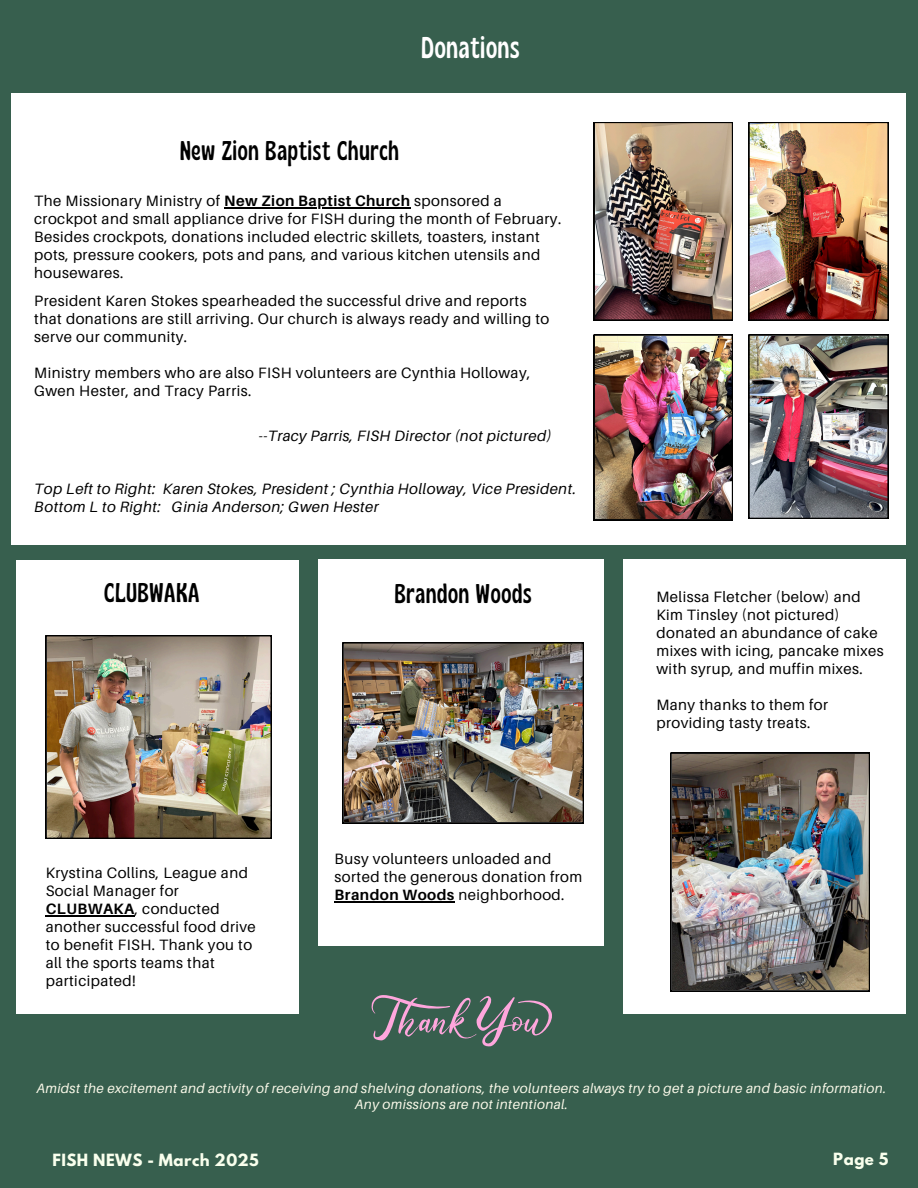
<style>
.page{position:relative;width:918px;height:1188px;background:#375f4e}
.page>*{position:absolute;margin:0;border:0;box-sizing:border-box;transform-origin:0 0}
.t1{font:condensed 30px "Gliker";letter-spacing:.03em;color:#fff}
.t2{font:condensed 27px "Gliker";letter-spacing:.03em;color:#000}
.t3{font:15px/18px "Aileron";letter-spacing:.03em;color:#000}
.t4{font:italic 15px/18px "Aileron";letter-spacing:.03em;color:#000}
.t5{font:700 15px "League Spartan";letter-spacing:.03em;color:#f9ffed}
.t6{font:italic 13.5px/15.8px "Aileron";letter-spacing:.03em;color:#faf9e9;text-align:center}
.s1{font-weight:700}
</style>
<div class="page">
<div style="left:17px;top:560px;width:282px;height:454px;background:#fff"></div>
<img style="left:46px;top:635px;width:226px;height:204px">
<div style="left:319px;top:560px;width:285px;height:386px;background:#fff"></div>
<img style="left:343px;top:642px;width:240px;height:181px">
<div style="left:623px;top:560px;width:283px;height:454px;background:#fff"></div>
<img style="left:671px;top:753px;width:199px;height:238px">
<div style="left:11px;top:94px;width:895px;height:451px;background:#fff"></div>
<img style="left:749px;top:122px;width:139px;height:198px">
<img style="left:594px;top:122px;width:139px;height:198px">
<img style="left:749px;top:335px;width:139px;height:184px">
<img style="left:594px;top:335px;width:139px;height:185px">
<hr style="left:224px;top:207px;width:186px;height:2px;background:#000">
<svg style="left:371px;top:995px;width:181px;height:52px"></svg>
<hr style="left:46px;top:915px;width:89px;height:1px;background:#000">
<hr style="left:335px;top:902px;width:120px;height:1px;background:#000">
<p class="t1" style="left:421px;top:29px;width:100px">Donations</p>
<h2 class="t2" style="left:180px;top:134px;width:220px">New Zion Baptist Church</h2>
<p class="t3" style="left:34px;top:192px;width:469px">The Missionary Ministry of <span class="s1">New Zion Baptist Church</span> sponsored a</p>
<p class="t3" style="left:34px;top:210px;width:529px">crockpot and small appliance drive for FISH during the month of February.<br>Besides crockpots, donations included electric skillets, toasters, instant pots, pressure cookers, pots and pans, and various kitchen utensils and housewares.</p>
<h2 class="t3" style="left:34px;top:291px;width:517px">President Karen Stokes spearheaded the successful drive and reports that donations are still arriving. Our church is always ready and willing to serve our community.</h2>
<h4 class="t3" style="left:34px;top:363px;width:498px">Ministry members who are also FISH volunteers are Cynthia Holloway,<br>Gwen Hester, and Tracy Parris.</h4>
<h4 class="t4" style="left:259px;top:426px;width:294px">--Tracy Parris, FISH Director (not pictured)</h4>
<h4 class="t4" style="left:34px;top:479px;width:543px">Top Left to Right: Karen Stokes, President ; Cynthia Holloway, Vice President.<br>Bottom L to Right: Ginia Anderson; Gwen Hester</h4>
<p class="t2" style="left:104px;top:576px;width:97px">CLUBWAKA</p>
<h1 class="t2" style="left:395px;top:577px;width:138px">Brandon Woods</h1>
<p class="t3" style="left:46px;top:864px;width:212px">Krystina Collins, League and<br>Social Manager for<br><span class="s1">CLUBWAKA</span>, conducted another successful food drive to benefit FISH. Thank you to all the sports teams that participated!</p>
<p class="t3" style="left:335px;top:850px;width:249px">Busy volunteers unloaded and sorted the generous donation from<br><span class="s1">Brandon Woods</span> neighborhood.</p>
<h4 class="t3" style="left:656px;top:588px;width:229px">Melissa Fletcher (below) and<br>Kim Tinsley (not pictured) donated an abundance of cake mixes with icing, pancake mixes with syrup, and muffin mixes.</h4>
<h2 class="t3" style="left:656px;top:696px;width:173px">Many thanks to them for providing tasty treats.</h2>
<h4 class="t6" style="left:36px;top:1080px;width:852px">Amidst the excitement and activity of receiving and shelving donations, the volunteers always try to get a picture and basic information.<br>Any omissions are not intentional.</h4>
<h4 class="t5" style="left:53px;top:1152px;width:208px">FISH NEWS - March 2025</h4>
<h4 class="t5" style="left:833px;top:1151px;width:57px">Page 5</h4>
</div>
